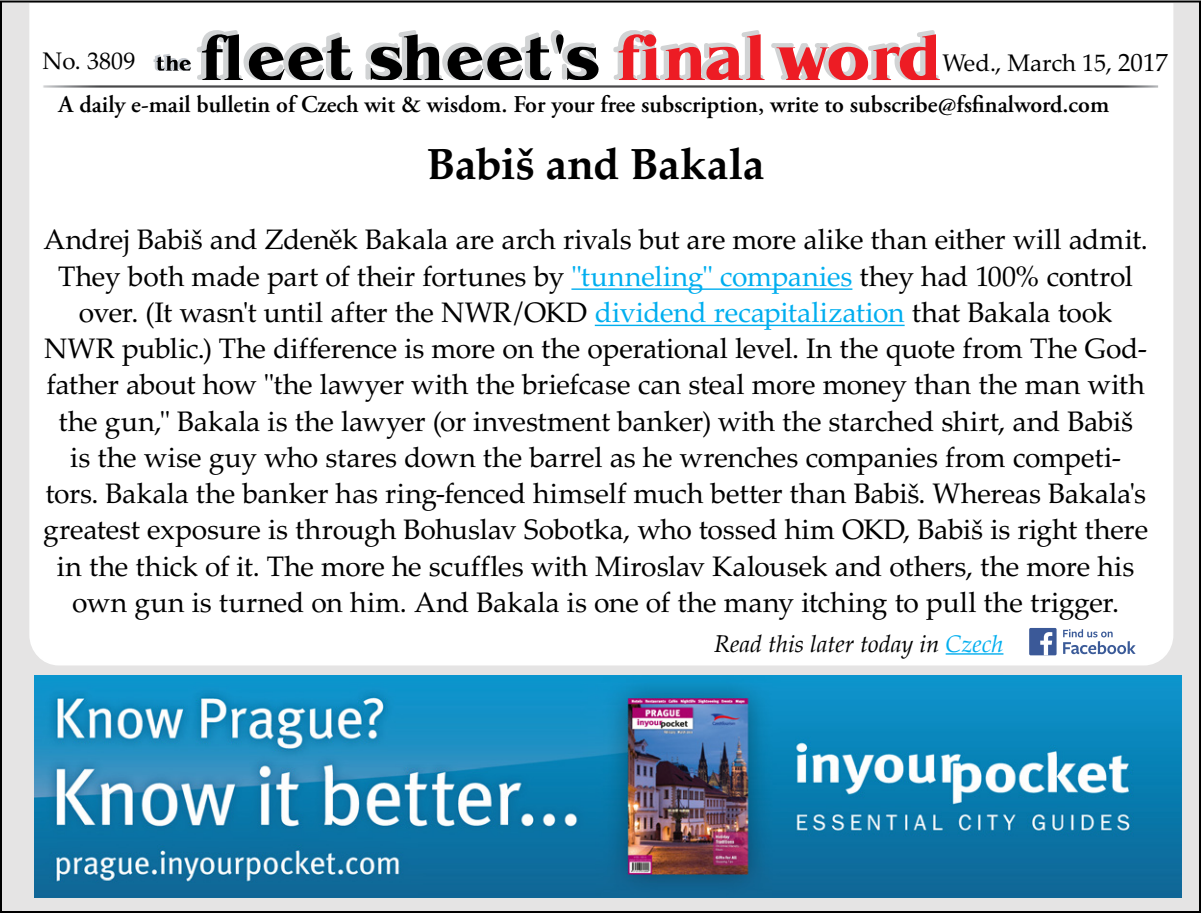
<style>
.page{position:relative;width:1201px;height:913px;background:#fff}
.page>*{position:absolute;margin:0;border:0;box-sizing:border-box;transform-origin:0 0}
.t1{font:700 43.6px "Palatino LTCE";letter-spacing:-.01em;color:#000}
.t2{font:28.2px/36.2px "Palatino LTCE";letter-spacing:-.005em;color:#000;text-align:center}
.t3{font:600 24px "Adobe Garamond Pro";color:#000}
.t4{font:italic 24px "Palatino";color:#000}
.t5{font:24px "Palatino LTCE";color:#000}
.s1{font-size:25px}
.s2{color:#00aeef}
</style>
<div class="page">
<div style="left:1px;top:1px;width:1198px;height:910px;background:#e5e4e4"></div>
<div style="left:28px;top:1px;width:1146px;height:665px;background:#fff"></div>
<img style="left:40px;top:83px;width:1120px;height:7px">
<svg style="left:153px;top:30px;width:446px;height:50px"></svg>
<svg style="left:611px;top:30px;width:328px;height:50px"></svg>
<hr style="left:945px;top:653px;width:58px;height:1px;background:#00aeef">
<svg style="left:1062px;top:629px;width:73px;height:25px"></svg>
<div style="left:1028px;top:627px;width:28px;height:28px;background:#3b5998;border-radius:2px"></div>
<svg style="left:1040px;top:632px;width:12px;height:23px"></svg>
<img style="left:34px;top:675px;width:1146px;height:222px">
<hr style="left:571px;top:288px;width:281px;height:2px;background:#00aeef">
<hr style="left:594px;top:324px;width:310px;height:2px;background:#00aeef">
<p class="t5" style="left:42px;top:47px;width:94px">No. 3809</p>
<p class="t5" style="left:942px;top:49px;width:227px">Wed., March 15, <span class="s1">2017</span></p>
<p class="t3" style="left:59px;top:90px;width:1051px">A daily e-mail bulletin of Czech wit &amp; wisdom. For your free subscription, write to subscribe@fsfinalword.com</p>
<p class="t1" style="left:426px;top:138px;width:339px">Babiš and Bakala</p>
<p class="t2" style="left:43px;top:222px;width:1106px">Andrej Babiš and Zdeněk Bakala are arch rivals but are more alike than either will admit.<br>They both made part of their fortunes by <span class="s2">"tunneling" companies</span> they had 100% control over. (It wasn't until after the NWR/OKD <span class="s2">dividend recapitalization</span> that Bakala took NWR public.) The difference is more on the operational level. In the quote from The God&shy;father about how "the lawyer with the briefcase can steal more money than the man with the gun," Bakala is the lawyer (or investment banker) with the starched shirt, and Babiš<br>is the wise guy who stares down the barrel as he wrenches companies from competi&shy;tors. Bakala the banker has ring-fenced himself much better than Babiš. Whereas Bakala's greatest exposure is through Bohuslav Sobotka, who tossed him OKD, Babiš is right there in the thick of it. The more he scuffles with Miroslav Kalousek and others, the more his own gun is turned on him. And Bakala is one of the many itching to pull the trigger.</p>
<p class="t4" style="left:714px;top:623px;width:291px">Read this later today in <span class="s2">Czech</span></p>
</div>
